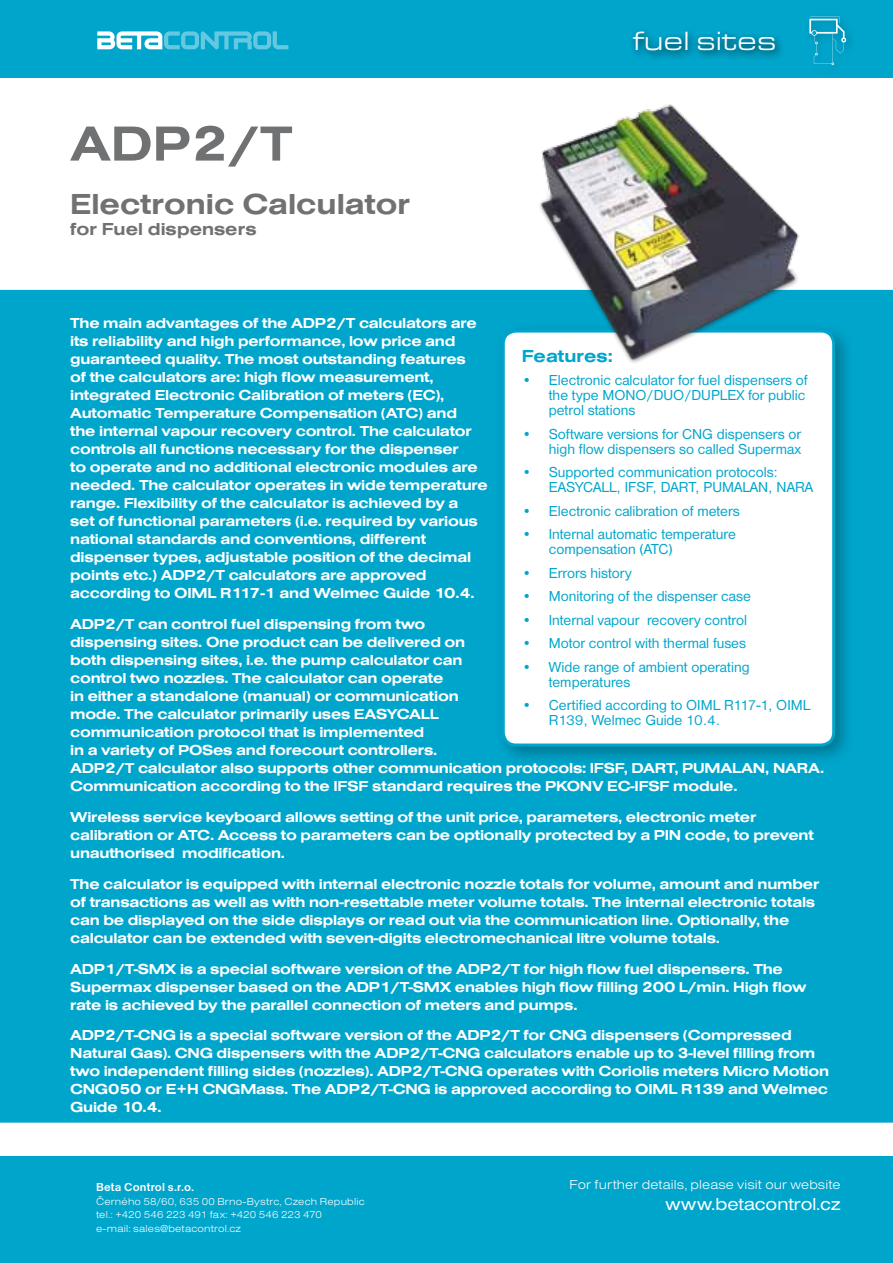
<style>
.page{position:relative;width:893px;height:1263px;background:#fff}
.page>*{position:absolute;margin:0;border:0;box-sizing:border-box;transform-origin:0 0}
.t1{font:51px "Nimbus Sans DOT Bold Exte";color:#707172}
.t2{font:30px "Nimbus Sans DOT Bold Exte";color:#707172}
.t3{font:expanded 27.15px "Eurostile TOT";color:#fff}
.t4{font:18px "Nimbus Sans DOT Regu Exte";letter-spacing:-.005em;color:#fff}
.t5{font:18px "Nimbus Sans DOT Bold Exte";color:#707172}
.t6{font:18px "Nimbus Sans DOT Bold Exte";color:#00a5cc}
.t7{font:15px/18px "Nimbus Sans DOT Bold Exte";letter-spacing:-.015em;color:#fff}
.t8{font:15px/15px "Nimbus Sans DOT";color:#00a5cc}
.t9{font:13.5px "Nimbus Sans DOT Ligh Exte";letter-spacing:.005em;color:#fff}
.t10{font:700 12px "Nimbus Sans DOT";letter-spacing:.015em;color:#fff}
.t11{font:10.5px/13.5px "Nimbus Sans DOT Ligh Exte";letter-spacing:.015em;color:#fff}
</style>
<div class="page">
<div style="left:0;top:0;width:893px;height:78px;background:#00a5cc"></div>
<div style="left:0;top:290px;width:893px;height:833px;background:#00a5cc"></div>
<div style="left:493px;top:321px;width:362px;height:446px;background:#000;opacity:.3"></div>
<div style="left:503px;top:331px;width:331px;height:414px;background:#fff;border-radius:13px"></div>
<div style="left:502px;top:330px;width:333px;height:416px;border:3px solid #00a5cc;border-radius:13px"></div>
<div style="left:0;top:1157px;width:893px;height:106px;background:#00a5cc"></div>
<img style="left:533px;top:104px;width:271px;height:259px">
<svg style="left:97px;top:31px;width:191px;height:18px"></svg>
<div style="left:628px;top:27px;width:156px;height:35px;background:#000;opacity:.5"></div>
<svg style="left:809px;top:17px;width:37px;height:48px"></svg>
<h1 class="t1" style="left:70px;top:115px;width:224px">ADP2/T</h1>
<h2 class="t2" style="left:70px;top:187px;width:341px">Electronic Calculator</h2>
<p class="t5" style="left:70px;top:219px;width:188px">for Fuel dispensers</p>
<h3 class="t3" style="left:633px;top:26px;width:145px">fuel sites</h3>
<p class="t7" style="left:70px;top:315px;width:419px">The main advantages of the ADP2/T calculators are its reliability and high performance, low price and guaranteed quality. The most outstanding features<br>of the calculators are: high flow measurement, integrated Electronic Calibration of meters (EC), Automatic Temperature Compensation (ATC) and<br>the internal vapour recovery control. The calculator controls all functions necessary for the dispenser<br>to operate and no additional electronic modules are needed. The calculator operates in wide temperature range. Flexibility of the calculator is achieved by a<br>set of functional parameters (i.e. required by various national standards and conventions, different dispenser types, adjustable position of the decimal points etc.) ADP2/T calculators are approved according to OIML R117-1 and Welmec Guide 10.4.</p>
<p class="t7" style="left:70px;top:615px;width:756px">ADP2/T can control fuel dispensing from two<br>dispensing sites. One product can be delivered on<br>both dispensing sites, i.e. the pump calculator can<br>control two nozzles. The calculator can operate<br>in either a standalone (manual) or communication<br>mode. The calculator primarily uses EASYCALL<br>communication protocol that is implemented<br>in a variety of POSes and forecourt controllers.<br>ADP2/T calculator also supports other communication protocols: IFSF, DART, PUMALAN, NARA.<br>Communication according to the IFSF standard requires the PKONV EC-IFSF module.</p>
<p class="t7" style="left:70px;top:808px;width:745px">Wireless service keyboard allows setting of the unit price, parameters, electronic meter calibration or ATC. Access to parameters can be optionally protected by a PIN code, to prevent unauthorised modification.</p>
<p class="t7" style="left:70px;top:875px;width:751px">The calculator is equipped with internal electronic nozzle totals for volume, amount and number of transactions as well as with non-resettable meter volume totals. The internal electronic totals can be displayed on the side displays or read out via the communication line. Optionally, the calculator can be extended with seven-digits electromechanical litre volume totals.</p>
<p class="t7" style="left:70px;top:960px;width:738px">ADP1/T-SMX is a special software version of the ADP2/T for high flow fuel dispensers. The<br>Supermax dispenser based on the ADP1/T-SMX enables high flow filling 200 L/min. High flow rate is achieved by the parallel connection of meters and pumps.</p>
<p class="t7" style="left:70px;top:1026px;width:760px">ADP2/T-CNG is a special software version of the ADP2/T for CNG dispensers (Compressed Natural Gas). CNG dispensers with the ADP2/T-CNG calculators enable up to 3-level filling from two independent filling sides (nozzles). ADP2/T-CNG operates with Coriolis meters Micro Motion CNG050 or E+H CNGMass. The ADP2/T-CNG is approved according to OIML R139 and Welmec Guide 10.4.</p>
<p class="t6" style="left:522px;top:345px;width:92px">Features:</p>
<p class="t8" style="left:549px;top:373px;width:260px;text-indent:-27px">• Electronic calculator for fuel dispensers of the type MONO/DUO/DUPLEX for public petrol stations</p>
<p class="t8" style="left:522px;top:426px;width:281px;text-align:right">• Software versions for CNG dispensers or high flow dispensers so called Supermax</p>
<p class="t8" style="left:549px;top:465px;width:266px;text-indent:-27px">• Supported communication protocols:<br>EASYCALL, IFSF, DART, PUMALAN, NARA</p>
<p class="t8" style="left:522px;top:503px;width:219px">• Electronic calibration of meters</p>
<p class="t8" style="left:549px;top:527px;width:189px;text-indent:-27px">• Internal automatic temperature compensation (ATC)</p>
<p class="t8" style="left:522px;top:565px;width:111px">• Errors history</p>
<p class="t8" style="left:522px;top:589px;width:231px">• Monitoring of the dispenser case</p>
<p class="t8" style="left:522px;top:612px;width:227px">• Internal vapour recovery control</p>
<p class="t8" style="left:522px;top:636px;width:226px">• Motor control with thermal fuses</p>
<p class="t8" style="left:549px;top:659px;width:202px;text-indent:-27px">• Wide range of ambient operating temperatures</p>
<p class="t8" style="left:549px;top:698px;width:263px;text-indent:-27px">• Certified according to OIML R117-1, OIML<br>R139, Welmec Guide 10.4.</p>
<p class="t10" style="left:96px;top:1180px;width:100px">Beta Control s.r.o.</p>
<p class="t11" style="left:96px;top:1195px;width:270px">Černého 58/60, 635 00 Brno-Bystrc, Czech Republic tel.: +420 546 223 491 fax: +420 546 223 470<br>e-mail: sales@betacontrol.cz</p>
<p class="t9" style="left:570px;top:1177px;width:272px">For further details, please visit our website</p>
<p class="t4" style="left:666px;top:1194px;width:177px">www.betacontrol.cz</p>
</div>
